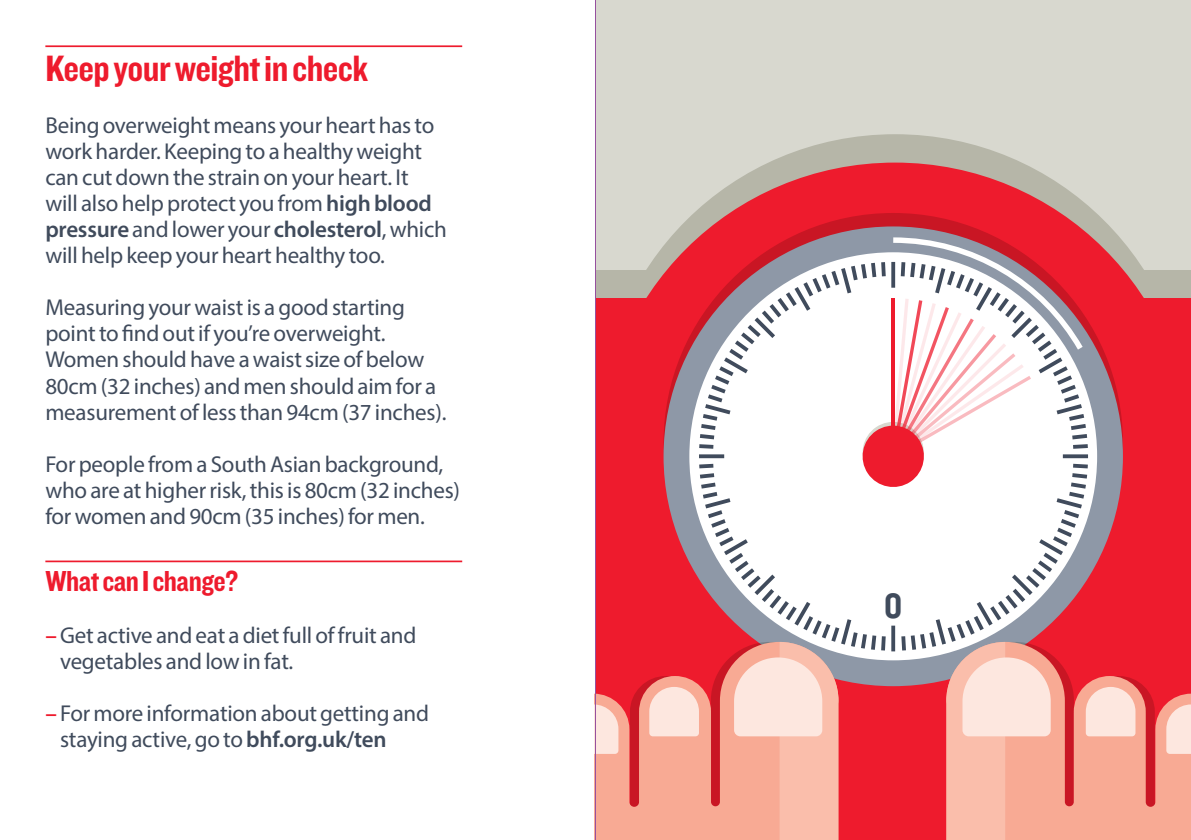
<style>
.page{position:relative;width:1191px;height:840px;background:#fff}
.page>*{position:absolute;margin:0;border:0;box-sizing:border-box;transform-origin:0 0}
.Heading{font:38px "Knockout 50 Welterweight";letter-spacing:-.015em;color:#ee1b2d}
.Heading-2{font:36.6px "Knockout 50 Welterweight";color:#404b5c}
.SUBS{font:30px "Knockout 50 Welterweight";letter-spacing:-.015em;color:#ee1b2d}
.Body{font:23px/26px "Myriad Pro";letter-spacing:-.01em;color:#404b5c}
.s1{font-weight:600}
.s2{font-weight:600;color:#ee1b2d}
</style>
<div class="page">
<hr style="left:45px;top:45px;width:417px;height:2px;background:#ee1b2d">
<hr style="left:45px;top:560px;width:417px;height:2px;background:#ee1b2d">
<div style="left:595px;top:0;width:596px;height:821px;background:#d8d8cf"></div>
<div style="left:600px;top:134px;width:590px;height:587px;background:#b6b6a8;border-radius:50%"></div>
<div style="left:600px;top:162px;width:590px;height:587px;background:#ee1b2d;border-radius:50%"></div>
<div style="left:596px;top:299px;width:595px;height:540px;background:#ee1b2d"></div>
<div style="left:663px;top:226px;width:460px;height:459px;background:#8e98a7;border-radius:50%"></div>
<svg style="left:695px;top:258px;width:163px;height:397px"></svg>
<svg style="left:1135px;top:680px;width:56px;height:159px;background:#ef8176"></svg>
<svg style="left:1166px;top:704px;width:25px;height:49px"></svg>
<svg style="left:858px;top:234px;width:277px;height:605px"></svg>
<svg style="left:596px;top:641px;width:138px;height:198px;fill:#f8aa94"></svg>
<svg style="left:649px;top:686px;width:50px;height:50px;background:#fcded5"></svg>
<svg style="left:596px;top:704px;width:22px;height:49px"></svg>
<svg style="left:734px;top:641px;width:104px;height:198px;background:#f6c1b2"></svg>
<hr style="left:595px;top:0;width:1px;height:839px;background:#96519f">
<p class="Heading" style="left:45px;top:43px;width:324px">Keep your weight in check</p>
<p class="Body" style="left:45px;top:112px;width:403px">Being overweight means your heart has to work harder. Keeping to a healthy weight can cut down the strain on your heart. It<br>will also help protect you from <span class="s1">high blood pressure</span> and lower your <span class="s1">cholesterol</span>, which will help keep your heart healthy too.</p>
<p class="Body" style="left:45px;top:294px;width:361px">Measuring your waist is a good starting</p>
<p class="Body" style="left:45px;top:320px;width:342px">point to find out if you’re overweight.</p>
<p class="Body" style="left:45px;top:346px;width:380px">Women should have a waist size of below</p>
<p class="Body" style="left:45px;top:372px;width:392px">80cm (32 inches) and men should aim for a</p>
<p class="Body" style="left:45px;top:398px;width:402px">measurement of less than 94cm (37 inches).</p>
<p class="Body" style="left:45px;top:450px;width:416px">For people from a South Asian background, who are at higher risk, this is 80cm (32 inches) for women and 90cm (35 inches) for men.</p>
<p class="SUBS" style="left:45px;top:560px;width:194px">What can I change?</p>
<p class="Body" style="left:60px;top:621px;width:358px;text-indent:-15px"><span class="s2">–</span>Get active and eat a diet full of fruit and vegetables and low in fat.</p>
<p class="Body" style="left:60px;top:699px;width:370px;text-indent:-15px"><span class="s2">–</span> For more information about getting and staying active, go to <span class="s1">bhf.org.uk/ten</span></p>
<p class="Heading-2" style="left:884px;top:581px;width:20px">0</p>
</div>
